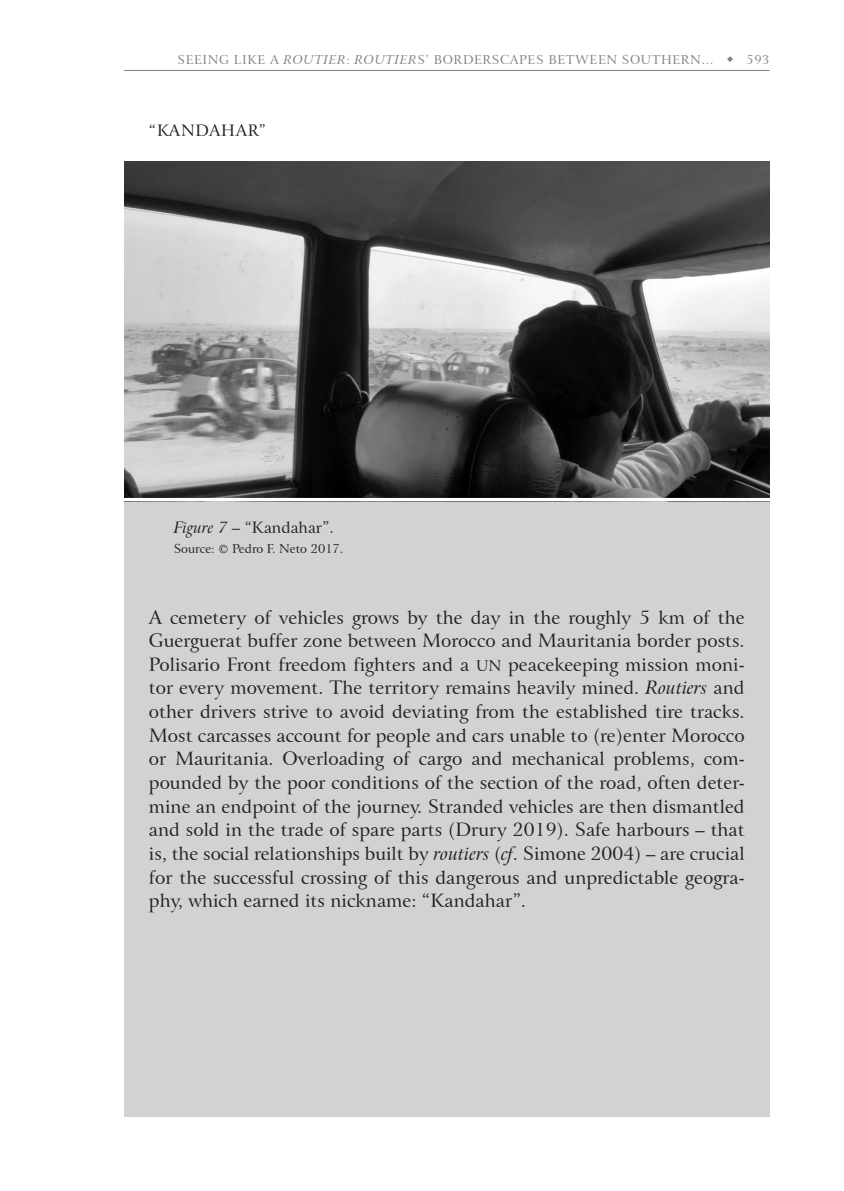
<style>
.page{position:relative;width:844px;height:1191px;background:#fff}
.page>*{position:absolute;margin:0;border:0;box-sizing:border-box;transform-origin:0 0}
.Texto_01{font:18.38px/23.6px "Arrus BT";color:#231f20;text-align:justify}
.Legendas_1_linha{font:15.75px "Arrus BT";color:#231f20}
.Subcapitulo{font:15.75px "Arrus BT";letter-spacing:.05em;color:#231f20}
.t1{font:12.25px "Arrus BT";letter-spacing:.05em;color:#808285}
.Legendas_1_linha-2{font:12.25px "Arrus BT";color:#231f20}
.s1{font-style:italic}
.s2{font-size:14.88px}
</style>
<div class="page">
<hr style="left:124px;top:70px;width:645px;height:1px;background:#808285">
<div style="left:124px;top:223px;width:645px;height:893px;background:#d1d2d4"></div>
<img style="left:124px;top:161px;width:645px;height:337px">
<hr style="left:99px;top:498px;width:695px;height:3px;background:#fff">
<p class="t1" style="left:177px;top:52px;width:593px">SEEING LIKE A <span class="s1">ROUTIER</span>: <span class="s1">ROUTIER</span>S’ BORDERSCAPES BETWEEN SOUTHERN… ◆ 593</p>
<p class="Subcapitulo" style="left:149px;top:121px;width:118px">“KANDAHAR”</p>
<p class="Legendas_1_linha" style="left:174px;top:518px;width:162px"><span class="s1">Figure 7</span> – “Kandahar”.</p>
<p class="Legendas_1_linha-2" style="left:174px;top:541px;width:171px">Source: © Pedro F. Neto 2017.</p>
<p class="Texto_01" style="left:149px;top:605px;width:597px">A cemetery of vehicles grows by the day in the roughly 5 km of the Guerguerat buffer zone between Morocco and Mauritania border posts.<br>Polisario Front freedom fighters and a <span class="s2">UN</span> peacekeeping mission moni&shy;tor every movement. The territory remains heavily mined. <span class="s1">Routiers</span> and other drivers strive to avoid deviating from the established tire tracks.<br>Most carcasses account for people and cars unable to (re)enter Morocco or Mauritania. Overloading of cargo and mechanical problems, com&shy;pounded by the poor conditions of the section of the road, often deter&shy;mine an endpoint of the journey. Stranded vehicles are then dismantled and sold in the trade of spare parts (Drury 2019). Safe harbours – that is, the social relationships built by <span class="s1">routiers</span> (<span class="s1">cf</span>. Simone 2004) – are crucial for the successful crossing of this dangerous and unpredictable geogra&shy;phy, which earned its nickname: “Kandahar”.</p>
</div>
